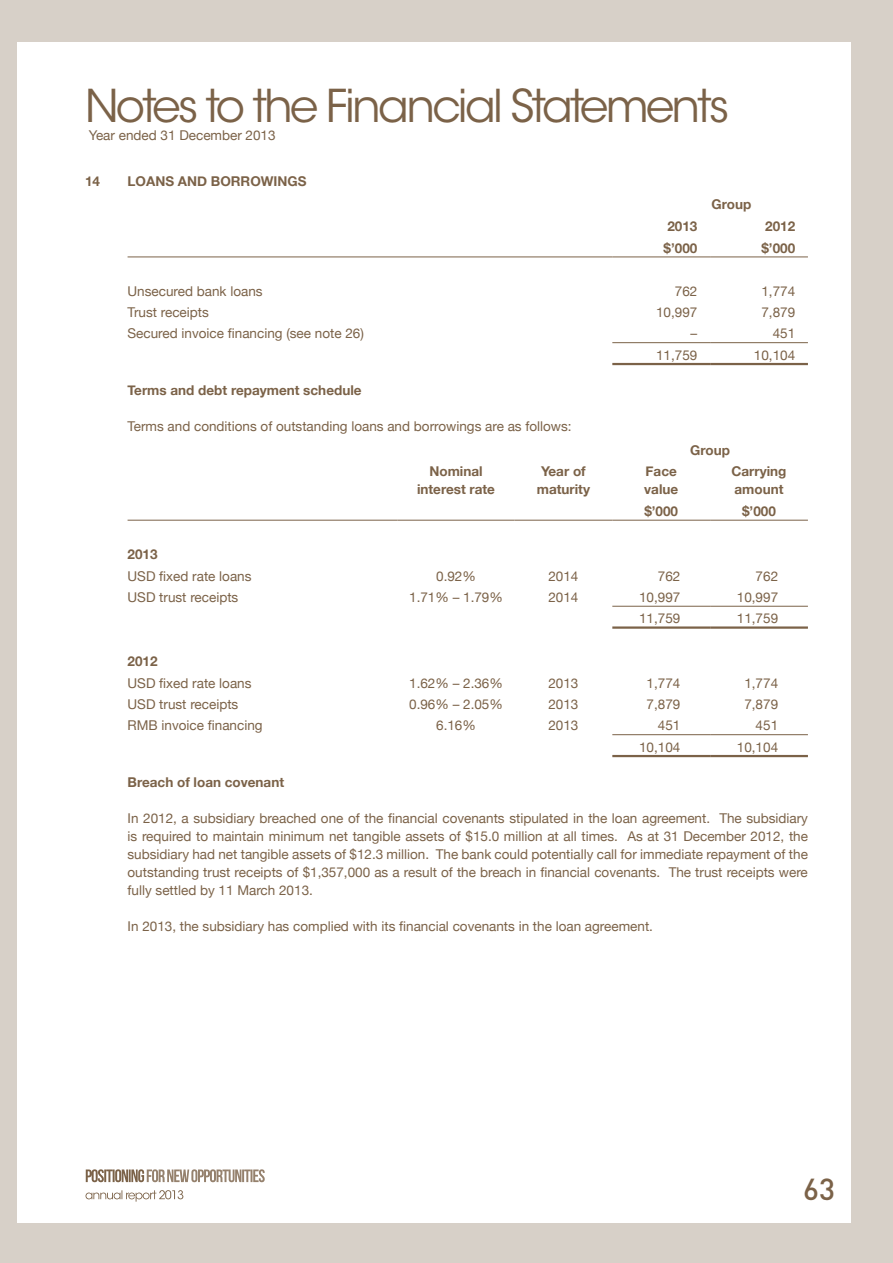
<style>
.page{position:relative;width:893px;height:1263px;background:#d7d0c8}
.page>*{position:absolute;margin:0;border:0;box-sizing:border-box;transform-origin:0 0}
.t1{font:45px "ITC Avant Garde Std";letter-spacing:-.06em;color:#7b6248}
.t2{font:500 30px "DIN";color:#7b6248}
.t3{font:13.5px/18px "Helvetica Neue";color:#7b6248;text-align:justify}
.t4{font:700 13.5px/18px "Helvetica Neue";color:#7b6248;text-align:center}
</style>
<div class="page">
<div style="left:17px;top:43px;width:833px;height:1179px;background:#fff"></div>
<svg style="left:86px;top:1190px;width:97px;height:12px"></svg>
<svg style="left:86px;top:1169px;width:179px;height:13px"></svg>
<hr style="left:128px;top:257px;width:484px;height:1px;background:#7b6248">
<hr style="left:612px;top:257px;width:98px;height:1px;background:#7b6248">
<hr style="left:710px;top:257px;width:98px;height:1px;background:#7b6248">
<hr style="left:612px;top:363px;width:98px;height:2px;background:#7b6248">
<hr style="left:710px;top:363px;width:98px;height:2px;background:#7b6248">
<hr style="left:612px;top:342px;width:98px;height:1px;background:#7b6248">
<hr style="left:710px;top:342px;width:98px;height:1px;background:#7b6248">
<hr style="left:128px;top:520px;width:270px;height:1px;background:#7b6248">
<hr style="left:398px;top:520px;width:116px;height:1px;background:#7b6248">
<hr style="left:514px;top:520px;width:98px;height:1px;background:#7b6248">
<hr style="left:612px;top:520px;width:98px;height:1px;background:#7b6248">
<hr style="left:710px;top:520px;width:98px;height:1px;background:#7b6248">
<hr style="left:612px;top:626px;width:98px;height:3px;background:#7b6248">
<hr style="left:710px;top:626px;width:98px;height:3px;background:#7b6248">
<hr style="left:612px;top:606px;width:98px;height:1px;background:#7b6248">
<hr style="left:710px;top:606px;width:98px;height:1px;background:#7b6248">
<hr style="left:612px;top:755px;width:98px;height:2px;background:#7b6248">
<hr style="left:710px;top:755px;width:98px;height:2px;background:#7b6248">
<hr style="left:612px;top:734px;width:98px;height:1px;background:#7b6248">
<hr style="left:710px;top:734px;width:98px;height:1px;background:#7b6248">
<h1 class="t1" style="left:85px;top:79px;width:646px">Notes to the Financial Statements</h1>
<p class="t3" style="left:89px;top:126px;width:188px">Year ended 31 December 2013</p>
<p class="t4" style="left:85px;top:172px;width:30px">14 Loa</p>
<p class="t4" style="left:155px;top:172px;width:67px">ns and borro</p>
<p class="t4" style="left:261px;top:172px;width:37px">wings</p>
<p class="t4" style="left:711px;top:195px;width:41px">Group</p>
<p class="t4" style="left:667px;top:217px;width:32px">2013</p>
<p class="t4" style="left:765px;top:217px;width:32px">2012</p>
<p class="t4" style="left:664px;top:239px;width:35px">$’000</p>
<p class="t4" style="left:761px;top:239px;width:35px">$’000</p>
<p class="t3" style="left:128px;top:282px;width:137px">Unsecured bank loans</p>
<p class="t3" style="left:675px;top:282px;width:24px">762</p>
<p class="t3" style="left:761px;top:282px;width:35px">1,774</p>
<p class="t3" style="left:128px;top:303px;width:83px">Trust receipts</p>
<p class="t3" style="left:656px;top:303px;width:43px">10,997</p>
<p class="t3" style="left:761px;top:303px;width:35px">7,879</p>
<p class="t3" style="left:128px;top:324px;width:238px">Secured invoice financing (see note 26)</p>
<p class="t3" style="left:691px;top:324px;width:8px">–</p>
<p class="t3" style="left:773px;top:324px;width:24px">451</p>
<p class="t3" style="left:656px;top:346px;width:43px">11,759</p>
<p class="t3" style="left:754px;top:346px;width:43px">10,104</p>
<p class="t4" style="left:128px;top:381px;width:235px">Terms and debt repayment schedule</p>
<p class="t3" style="left:128px;top:417px;width:446px">Terms and conditions of outstanding loans and borrowings are as follows:</p>
<p class="t4" style="left:690px;top:440px;width:41px">Group</p>
<p class="t4" style="left:417px;top:462px;width:80px">Nominal interest rate</p>
<p class="t4" style="left:537px;top:462px;width:55px">Year of maturity</p>
<p class="t4" style="left:644px;top:462px;width:36px;text-align:left">Face value</p>
<p class="t4" style="left:731px;top:462px;width:56px;text-align:left">Carrying amount</p>
<p class="t4" style="left:644px;top:502px;width:35px">$’000</p>
<p class="t4" style="left:742px;top:502px;width:35px">$’000</p>
<p class="t4" style="left:128px;top:545px;width:32px">2013</p>
<p class="t3" style="left:128px;top:567px;width:125px">USD fixed rate loans</p>
<p class="t3" style="left:436px;top:567px;width:41px">0.92%</p>
<p class="t3" style="left:548px;top:567px;width:32px">2014</p>
<p class="t3" style="left:658px;top:567px;width:24px">762</p>
<p class="t3" style="left:756px;top:567px;width:24px">762</p>
<p class="t3" style="left:128px;top:588px;width:112px">USD trust receipts</p>
<p class="t3" style="left:409px;top:588px;width:95px">1.71% – 1.79%</p>
<p class="t3" style="left:548px;top:588px;width:32px">2014</p>
<p class="t3" style="left:639px;top:588px;width:43px">10,997</p>
<p class="t3" style="left:737px;top:588px;width:43px">10,997</p>
<p class="t3" style="left:639px;top:609px;width:43px">11,759</p>
<p class="t3" style="left:737px;top:609px;width:43px">11,759</p>
<p class="t4" style="left:128px;top:652px;width:32px">2012</p>
<p class="t3" style="left:128px;top:674px;width:125px">USD fixed rate loans</p>
<p class="t3" style="left:409px;top:674px;width:95px">1.62% – 2.36%</p>
<p class="t3" style="left:548px;top:674px;width:32px">2013</p>
<p class="t3" style="left:647px;top:674px;width:35px">1,774</p>
<p class="t3" style="left:744px;top:674px;width:35px">1,774</p>
<p class="t3" style="left:128px;top:695px;width:112px">USD trust receipts</p>
<p class="t3" style="left:409px;top:695px;width:95px">0.96% – 2.05%</p>
<p class="t3" style="left:548px;top:695px;width:32px">2013</p>
<p class="t3" style="left:647px;top:695px;width:35px">7,879</p>
<p class="t3" style="left:744px;top:695px;width:35px">7,879</p>
<p class="t3" style="left:128px;top:716px;width:137px">RMB invoice financing</p>
<p class="t3" style="left:436px;top:716px;width:41px">6.16%</p>
<p class="t3" style="left:548px;top:716px;width:32px">2013</p>
<p class="t3" style="left:658px;top:716px;width:24px">451</p>
<p class="t3" style="left:756px;top:716px;width:24px">451</p>
<p class="t3" style="left:639px;top:738px;width:43px">10,104</p>
<p class="t3" style="left:737px;top:738px;width:43px">10,104</p>
<p class="t4" style="left:128px;top:773px;width:158px">Breach of loan covenant</p>
<p class="t3" style="left:128px;top:809px;width:682px">In 2012, a subsidiary breached one of the financial covenants stipulated in the loan agreement. The subsidiary is required to maintain minimum net tangible assets of $15.0 million at all times. As at 31 December 2012, the subsidiary had net tangible assets of $12.3 million. The bank could potentially call for immediate repayment of the outstanding trust receipts of $1,357,000 as a result of the breach in financial covenants. The trust receipts were fully settled by 11 March 2013.</p>
<p class="t3" style="left:128px;top:917px;width:527px">In 2013, the subsidiary has complied with its financial covenants in the loan agreement.</p>
<h2 class="t2" style="left:803px;top:1170px;width:33px">63</h2>
</div>
